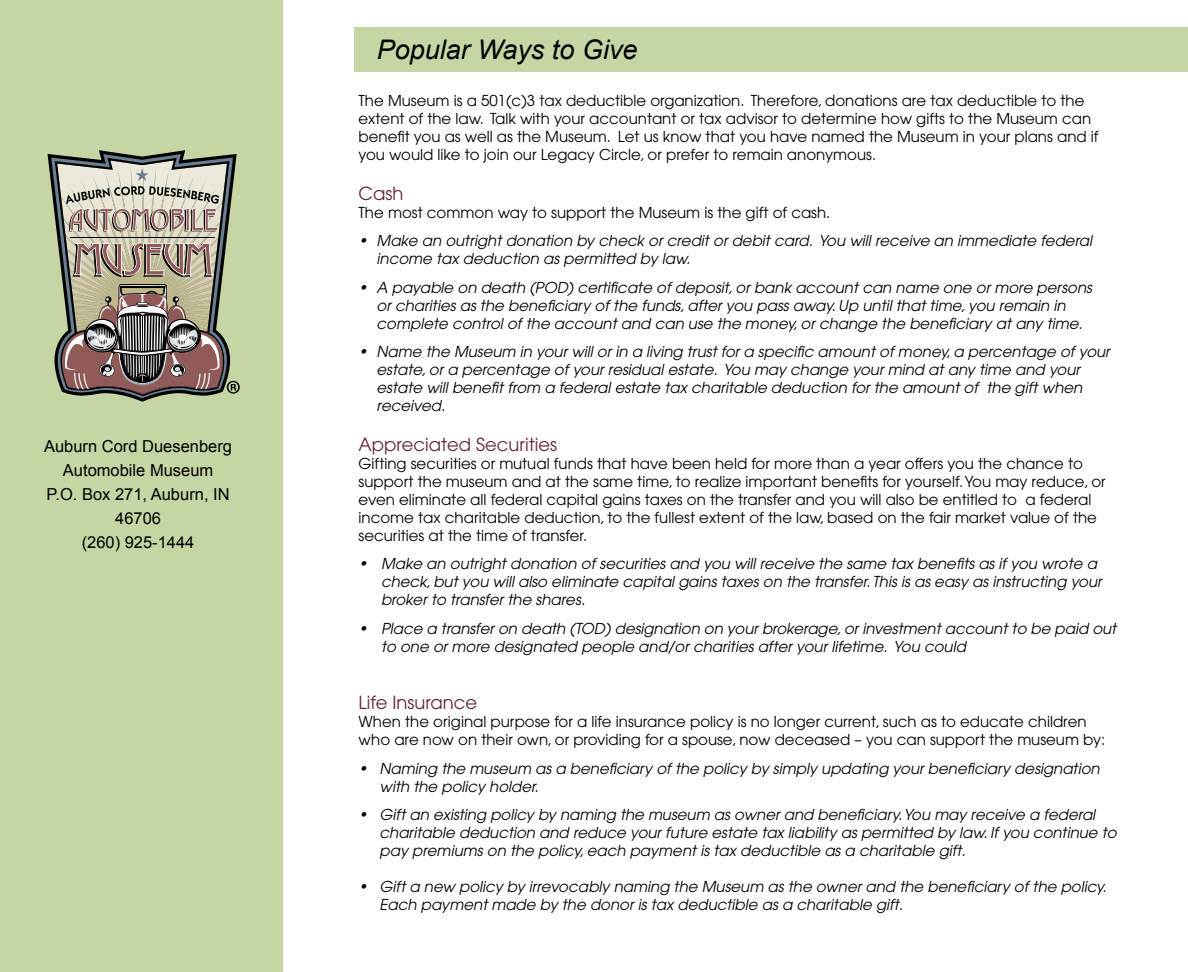
<style>
.page{position:relative;width:1188px;height:972px;background:#fff}
.page>*{position:absolute;margin:0;border:0;box-sizing:border-box;transform-origin:0 0}
.t1{font:italic 27px "Arial";color:#000}
.t2{font:18px "Avant Garde";color:#642240}
.t3{font:16.5px/24px "Arial";color:#000;text-align:center}
.t4{font:italic 15px/18px "Avant Garde";color:#000}
.t5{font:15px/18px "Avant Garde";color:#000}
</style>
<div class="page">
<div style="left:0;top:0;width:283px;height:972px;background:#c6d5a4"></div>
<svg style="left:49px;top:152px;width:191px;height:248px"></svg>
<div style="left:354px;top:27px;width:834px;height:44px;background:#c6d5a4"></div>
<p class="t3" style="left:44px;top:434px;width:190px">Auburn Cord Duesenberg<br>Automobile Museum<br>P.O. Box 271, Auburn, IN<br>46706<br>(260) 925-1444</p>
<h1 class="t1" style="left:377px;top:32px;width:262px">Popular Ways to Give</h1>
<p class="t5" style="left:359px;top:92px;width:742px">The Museum is a 501(c)3 tax deductible organization. Therefore, donations are tax deductible to the extent of the law. Talk with your accountant or tax advisor to determine how gifts to the Museum can benefit you as well as the Museum. Let us know that you have named the Museum in your plans and if you would like to join our Legacy Circle, or prefer to remain anonymous.</p>
<p class="t2" style="left:359px;top:183px;width:46px">Cash</p>
<p class="t5" style="left:359px;top:203px;width:473px">The most common way to support the Museum is the gift of cash.</p>
<p class="t4" style="left:377px;top:232px;width:717px;text-indent:-18px">• Make an outright donation by check or credit or debit card. You will receive an immediate federal income tax deduction as permitted by law.</p>
<p class="t4" style="left:359px;top:278px;width:735px;text-align:center">• A payable on death (POD) certificate of deposit, or bank account can name one or more persons or charities as the beneficiary of the funds, after you pass away. Up until that time, you remain in complete control of the account and can use the money, or change the beneficiary at any time.</p>
<p class="t4" style="left:377px;top:343px;width:735px;text-indent:-18px">• Name the Museum in your will or in a living trust for a specific amount of money, a percentage of your estate, or a percentage of your residual estate. You may change your mind at any time and your estate will benefit from a federal estate tax charitable deduction for the amount of the gift when received.</p>
<p class="t2" style="left:359px;top:434px;width:200px">Appreciated Securities</p>
<p class="t5" style="left:359px;top:454px;width:749px">Gifting securities or mutual funds that have been held for more than a year offers you the chance to support the museum and at the same time, to realize important benefits for yourself. You may reduce, or even eliminate all federal capital gains taxes on the transfer and you will also be entitled to a federal income tax charitable deduction, to the fullest extent of the law, based on the fair market value of the securities at the time of transfer.</p>
<p class="t4" style="left:381px;top:555px;width:722px;text-indent:-22px">• Make an outright donation of securities and you will receive the same tax benefits as if you wrote a check, but you will also eliminate capital gains taxes on the transfer. This is as easy as instructing your broker to transfer the shares.</p>
<p class="t4" style="left:381px;top:619px;width:737px;text-indent:-22px">• Place a transfer on death (TOD) designation on your brokerage, or investment account to be paid out to one or more designated people and/or charities after your lifetime. You could</p>
<p class="t2" style="left:359px;top:692px;width:120px">Life Insurance</p>
<p class="t5" style="left:359px;top:713px;width:748px">When the original purpose for a life insurance policy is no longer current, such as to educate children who are now on their own, or providing for a spouse, now deceased – you can support the museum by:</p>
<p class="t4" style="left:380px;top:759px;width:722px;text-indent:-21px">• Naming the museum as a beneficiary of the policy by simply updating your beneficiary designation with the policy holder.</p>
<p class="t4" style="left:380px;top:806px;width:739px;text-indent:-21px">• Gift an existing policy by naming the museum as owner and beneficiary. You may receive a federal charitable deduction and reduce your future estate tax liability as permitted by law. If you continue to pay premiums on the policy, each payment is tax deductible as a charitable gift.</p>
<p class="t4" style="left:380px;top:878px;width:728px;text-indent:-21px">• Gift a new policy by irrevocably naming the Museum as the owner and the beneficiary of the policy.<br>Each payment made by the donor is tax deductible as a charitable gift.</p>
</div>
